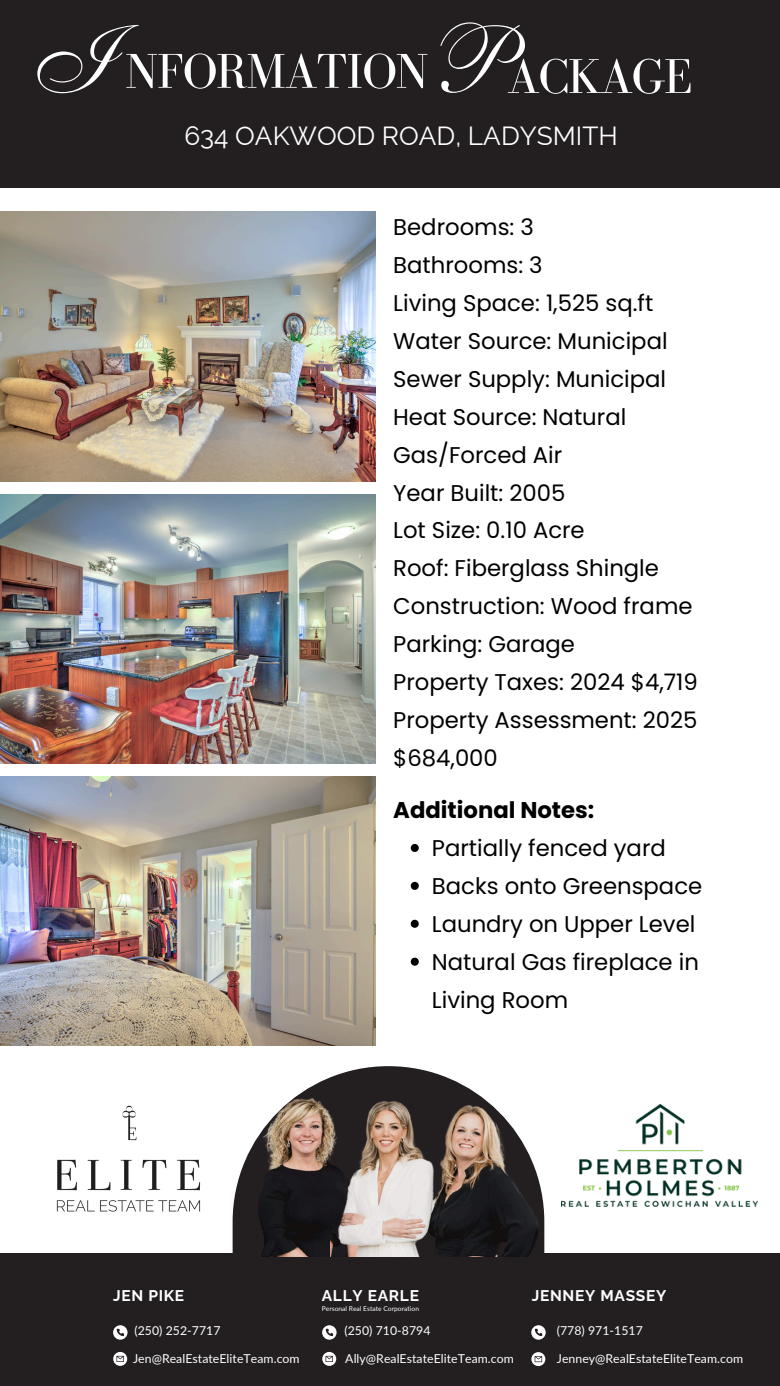
<style>
.page{position:relative;width:780px;height:1386px;background:#fff}
.page>*{position:absolute;margin:0;border:0;box-sizing:border-box;transform-origin:0 0}
.t1{font:97.12px "Anastasia Script";color:#fff}
.t2{font:96.95px "Anastasia Script";color:#fff}
.t3{font:50.23px "Bodoni FLF";letter-spacing:-.03em;color:#fff}
.t4{font:26.25px "Raleway";color:#fff}
.t5{font:22.75px/38px "Poppins";color:#000}
.t6{font:700 22.75px "Poppins";color:#000}
.t7{font:700 15.4px "Raleway";letter-spacing:.045em;color:#fff}
.t8{font:12.25px "Lato";letter-spacing:.005em;color:#fff}
.t9{font:6.65px "Lato";letter-spacing:.005em;color:#fff}
</style>
<div class="page">
<img style="left:0;top:212px;width:375px;height:269px">
<img style="left:0;top:494px;width:375px;height:269px">
<img style="left:0;top:776px;width:375px;height:269px">
<div style="left:0;top:0;width:780px;height:187px;background:#231f20"></div>
<svg style="left:233px;top:1066px;width:230px;height:187px"></svg>
<div style="left:0;top:1253px;width:780px;height:133px;background:#231f20"></div>
<img style="left:257px;top:1085px;width:74px;height:171px">
<img style="left:331px;top:1085px;width:214px;height:171px">
<svg style="left:113px;top:1325px;width:14px;height:15px"></svg>
<svg style="left:113px;top:1352px;width:14px;height:14px"></svg>
<svg style="left:116px;top:1356px;width:8px;height:6px"></svg>
<svg style="left:322px;top:1352px;width:14px;height:14px"></svg>
<svg style="left:325px;top:1356px;width:8px;height:6px"></svg>
<svg style="left:531px;top:1352px;width:14px;height:14px"></svg>
<svg style="left:534px;top:1356px;width:8px;height:6px"></svg>
<svg style="left:322px;top:1325px;width:14px;height:15px"></svg>
<svg style="left:531px;top:1325px;width:14px;height:15px"></svg>
<img style="left:561px;top:1104px;width:196px;height:102px">
<img style="left:56px;top:1105px;width:145px;height:107px">
<svg style="left:411px;top:844px;width:8px;height:8px"></svg>
<svg style="left:411px;top:882px;width:8px;height:8px"></svg>
<svg style="left:411px;top:920px;width:8px;height:8px"></svg>
<svg style="left:411px;top:958px;width:8px;height:8px"></svg>
<h3 class="t2" style="left:19px;top:34px;width:77px">I</h3>
<p class="t3" style="left:125px;top:44px;width:305px">NFORMATION</p>
<p class="t1" style="left:418px;top:34px;width:77px">P</p>
<h4 class="t3" style="left:507px;top:49px;width:187px">ACKAGE</h4>
<h2 class="t4" style="left:184px;top:121px;width:435px">634 OAKWOOD ROAD, LADYSMITH</h2>
<p class="t5" style="left:393px;top:208px;width:306px">Bedrooms: 3<br>Bathrooms: 3<br>Living Space: 1,525 sq.ft<br>Water Source: Municipal<br>Sewer Supply: Municipal<br>Heat Source: Natural<br>Gas/Forced Air<br>Year Built: 2005<br>Lot Size: 0.10 Acre<br>Roof: Fiberglass Shingle<br>Construction: Wood frame<br>Parking: Garage<br>Property Taxes: 2024 $4,719<br>Property Assessment: 2025 $684,000</p>
<p class="t6" style="left:393px;top:795px;width:203px">Additional Notes:</p>
<h5 class="t5" style="left:432px;top:829px;width:235px">Partially fenced yard</h5>
<h5 class="t5" style="left:432px;top:867px;width:272px">Backs onto Greenspace</h5>
<p class="t5" style="left:432px;top:905px;width:265px">Laundry on Upper Level</p>
<h5 class="t5" style="left:432px;top:943px;width:268px">Natural Gas fireplace in<br>Living Room</h5>
<h1 class="t7" style="left:113px;top:1286px;width:73px">JEN PIKE</h1>
<h1 class="t7" style="left:531px;top:1286px;width:136px">JENNEY MASSEY</h1>
<p class="t7" style="left:322px;top:1286px;width:99px">ALLY EARLE</p>
<p class="t9" style="left:322px;top:1304px;width:99px">Personal Real Estate Corporation</p>
<p class="t8" style="left:134px;top:1323px;width:88px">(250) 252-7717</p>
<p class="t8" style="left:344px;top:1323px;width:88px">(250) 710-8794</p>
<p class="t8" style="left:557px;top:1323px;width:88px">(778) 971-1517</p>
<p class="t8" style="left:133px;top:1351px;width:168px">Jen@RealEstateEliteTeam.com</p>
<p class="t8" style="left:345px;top:1351px;width:170px">Ally@RealEstateEliteTeam.com</p>
<p class="t8" style="left:557px;top:1351px;width:188px">Jenney@RealEstateEliteTeam.com</p>
</div>
